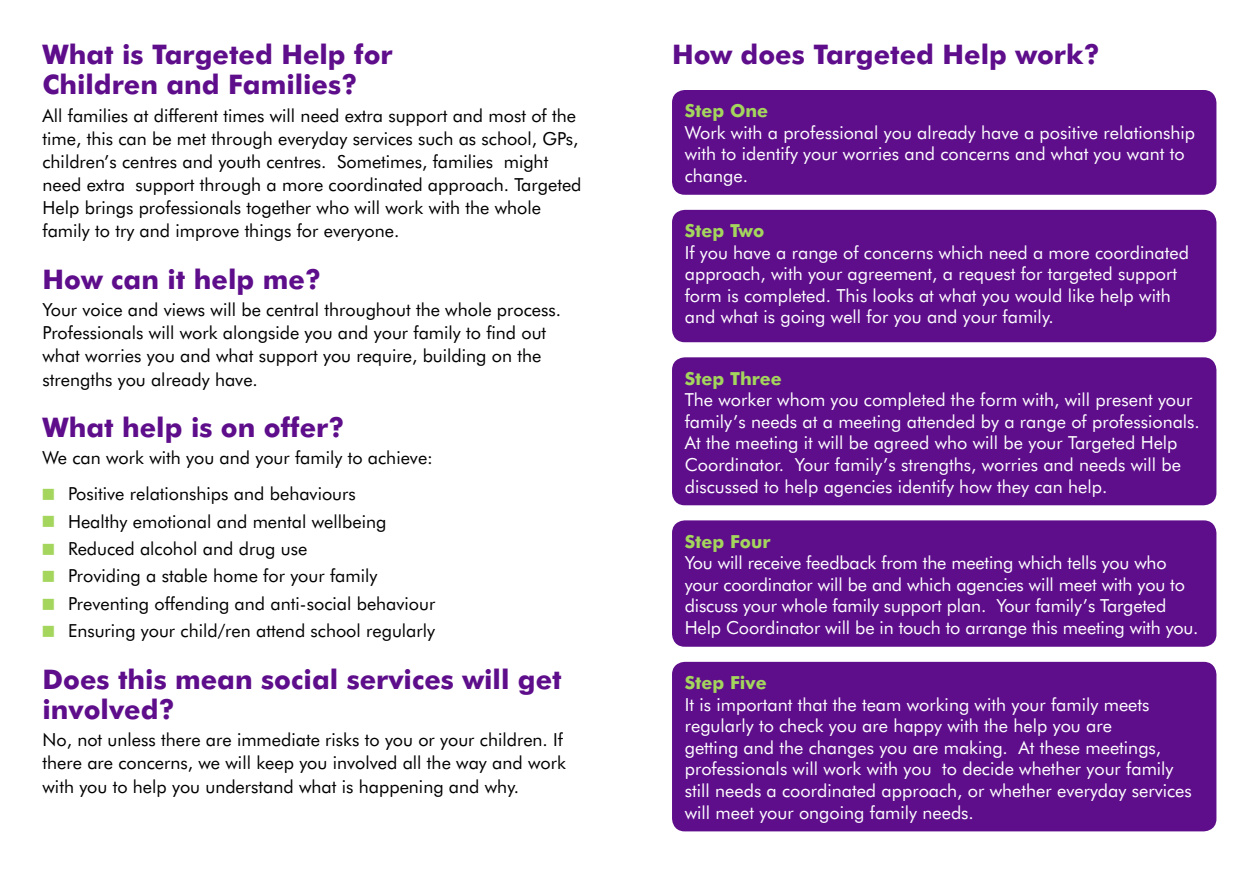
<style>
.page{position:relative;width:1259px;height:893px;background:#fff}
.page>*{position:absolute;margin:0;border:0;box-sizing:border-box;transform-origin:0 0}
.t1{font:700 27px/30.3px "Futura BT";color:#5e0d8b}
.t2{font:18px/21.6px "Futura BT";color:#fff}
.t3{font:18px/23.1px "Futura BT";color:#000}
.t4{font:700 18px "Futura BT";color:#a4d55d}
</style>
<div class="page">
<div style="left:672px;top:90px;width:544px;height:105px;background:#5e0d8b;border-radius:13px"></div>
<div style="left:672px;top:210px;width:544px;height:132px;background:#5e0d8b;border-radius:13px"></div>
<div style="left:672px;top:357px;width:544px;height:148px;background:#5e0d8b;border-radius:13px"></div>
<div style="left:672px;top:520px;width:544px;height:127px;background:#5e0d8b;border-radius:13px"></div>
<div style="left:672px;top:662px;width:544px;height:169px;background:#5e0d8b;border-radius:13px"></div>
<h1 class="t1" style="left:43px;top:39px;width:351px">What is Targeted Help for<br>Children and Families?</h1>
<p class="t3" style="left:43px;top:104px;width:540px">All families at different times will need extra support and most of the time, this can be met through everyday services such as school, GPs, children’s centres and youth centres. Sometimes, families might need extra support through a more coordinated approach. Targeted Help brings professionals together who will work with the whole family to try and improve things for everyone.</p>
<h1 class="t1" style="left:43px;top:264px;width:280px">How can it help me?</h1>
<p class="t3" style="left:43px;top:298px;width:520px">Your voice and views will be central throughout the whole process.<br>Professionals will work alongside you and your family to find out what worries you and what support you require, building on the strengths you already have.</p>
<h1 class="t1" style="left:43px;top:412px;width:303px">What help is on offer?</h1>
<p class="t3" style="left:68px;top:440px;width:366px;line-height:35.8px;text-indent:-26px">We can work with you and your family to achieve:<br>Positive relationships and behaviours</p>
<p class="t3" style="left:68px;top:507px;width:369px;line-height:27.3px">Healthy emotional and mental wellbeing Reduced alcohol and drug use<br>Providing a stable home for your family Preventing offending and anti-social behaviour Ensuring your child/ren attend school regularly</p>
<h1 class="t1" style="left:43px;top:664px;width:521px">Does this mean social services will get involved?</h1>
<p class="t3" style="left:43px;top:728px;width:525px">No, not unless there are immediate risks to you or your children. If there are concerns, we will keep you involved all the way and work with you to help you understand what is happening and why.</p>
<h1 class="t1" style="left:672px;top:39px;width:429px">How does Targeted Help work?</h1>
<p class="t4" style="left:685px;top:100px;width:85px">Step One</p>
<p class="t2" style="left:685px;top:121px;width:512px">Work with a professional you already have a positive relationship with to identify your worries and concerns and what you want to change.</p>
<p class="t4" style="left:685px;top:220px;width:81px">Step Two</p>
<p class="t2" style="left:685px;top:241px;width:506px">If you have a range of concerns which need a more coordinated approach, with your agreement, a request for targeted support form is completed. This looks at what you would like help with and what is going well for you and your family.</p>
<p class="t4" style="left:685px;top:367px;width:99px">Step Three</p>
<p class="t2" style="left:685px;top:389px;width:516px">The worker whom you completed the form with, will present your family’s needs at a meeting attended by a range of professionals.<br>At the meeting it will be agreed who will be your Targeted Help Coordinator. Your family’s strengths, worries and needs will be discussed to help agencies identify how they can help.</p>
<p class="t4" style="left:685px;top:530px;width:87px">Step Four</p>
<p class="t2" style="left:685px;top:552px;width:515px">You will receive feedback from the meeting which tells you who your coordinator will be and which agencies will meet with you to discuss your whole family support plan. Your family’s Targeted Help Coordinator will be in touch to arrange this meeting with you.</p>
<p class="t4" style="left:685px;top:672px;width:83px">Step Five</p>
<p class="t2" style="left:685px;top:693px;width:508px">It is important that the team working with your family meets regularly to check you are happy with the help you are<br>getting and the changes you are making. At these meetings, professionals will work with you to decide whether your family still needs a coordinated approach, or whether everyday services will meet your ongoing family needs.</p>
</div>
